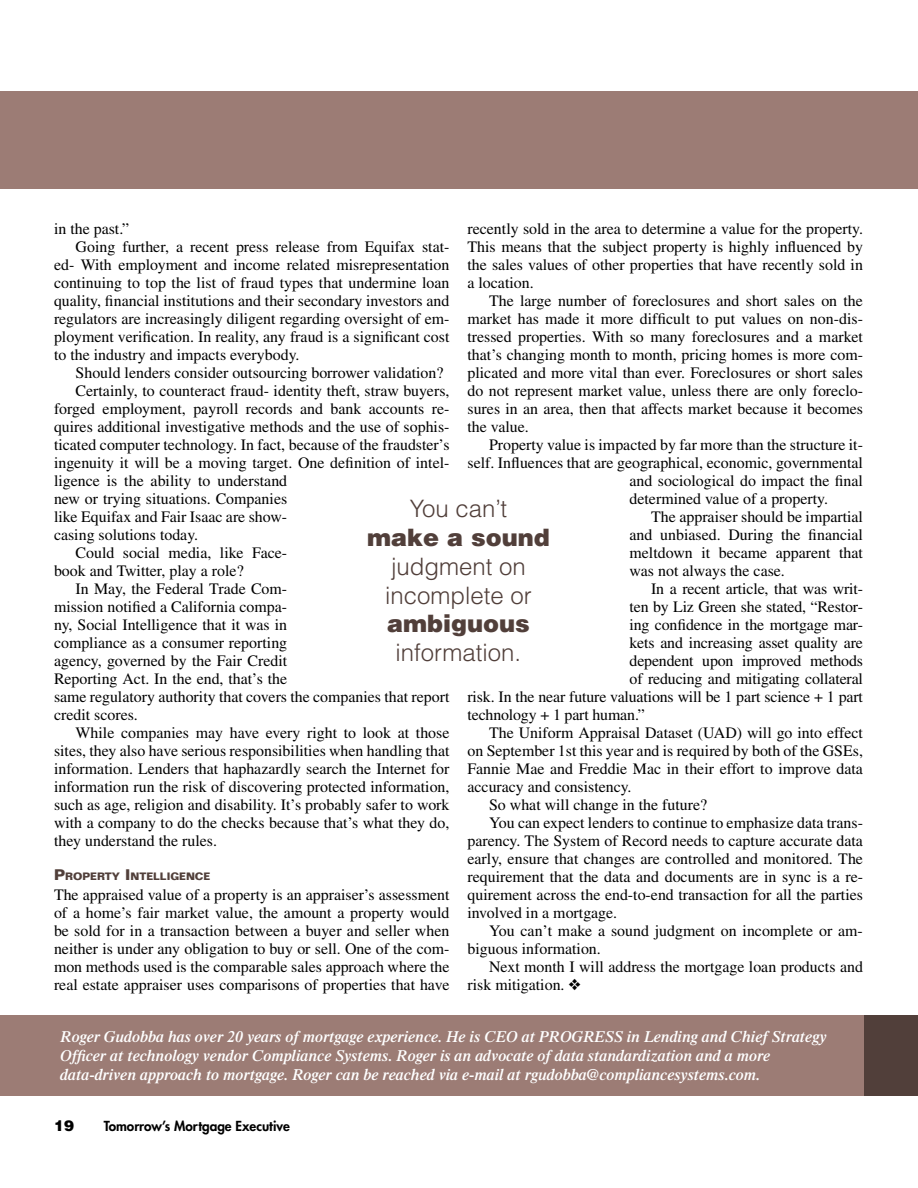
<style>
.page{position:relative;width:918px;height:1188px;background:#fff}
.page>*{position:absolute;margin:0;border:0;box-sizing:border-box;transform-origin:0 0}
.t1{font:300 24px/28.8px "Helvetica";color:#513f3a}
.t2{font:900 24px "Helvetica";color:#513f3a}
.t3{font:15.9px/18px "Times";color:#000;text-align:justify}
.t4{font:italic 600 15.9px/19px "Times";color:#fff}
.t5{font:900 15px "Helvetica";color:#000}
.t6{font:800 13.5px "Futura";color:#000}
.t7{font:700 10.5px "Folio";color:#513f3a}
.s1{font-size:15px}
</style>
<div class="page">
<div style="left:0;top:1015px;width:918px;height:81px;background:#9c7c75"></div>
<div style="left:865px;top:1015px;width:53px;height:81px;background:#513f3a"></div>
<div style="left:0;top:91px;width:918px;height:98px;background:#9c7c75"></div>
<p class="t3" style="left:468px;top:220px;width:397px">recently sold in the area to determine a value for the property.<br>This means that the subject property is highly influenced by the sales values of other properties that have recently sold in a location.</p>
<p class="t3" style="left:468px;top:292px;width:397px;text-indent:22px">The large number of foreclosures and short sales on the market has made it more difficult to put values on non-dis&shy;tressed properties. With so many foreclosures and a market that’s changing month to month, pricing homes is more com&shy;plicated and more vital than ever. Foreclosures or short sales do not represent market value, unless there are only foreclo&shy;sures in an area, then that affects market because it becomes the value.</p>
<p class="t3" style="left:489px;top:436px;width:375px">Property value is impacted by far more than the structure it-</p>
<p class="t3" style="left:468px;top:454px;width:397px">self. Influences that are geographical, economic, governmental</p>
<p class="t3" style="left:630px;top:472px;width:235px">and sociological do impact the final</p>
<p class="t3" style="left:630px;top:490px;width:200px">determined value of a property.</p>
<p class="t3" style="left:651px;top:508px;width:213px">The appraiser should be impartial</p>
<p class="t3" style="left:630px;top:526px;width:235px">and unbiased. During the financial</p>
<p class="t3" style="left:630px;top:544px;width:235px">meltdown it became apparent that</p>
<p class="t3" style="left:630px;top:562px;width:157px">was not always the case.</p>
<p class="t3" style="left:651px;top:580px;width:213px">In a recent article, that was writ-</p>
<p class="t3" style="left:630px;top:598px;width:235px">ten by Liz Green she stated, “Restor-</p>
<p class="t3" style="left:630px;top:616px;width:235px">ing confidence in the mortgage mar-</p>
<p class="t3" style="left:630px;top:634px;width:235px">kets and increasing asset quality are</p>
<p class="t3" style="left:630px;top:652px;width:235px">dependent upon improved methods</p>
<p class="t3" style="left:630px;top:670px;width:235px">of reducing and mitigating collateral</p>
<p class="t3" style="left:468px;top:688px;width:397px">risk. In the near future valuations will be 1 part science + 1 part</p>
<p class="t3" style="left:468px;top:706px;width:179px">technology + 1 part human.”</p>
<p class="t3" style="left:489px;top:724px;width:375px">The Uniform Appraisal Dataset (UAD) will go into effect</p>
<p class="t3" style="left:468px;top:742px;width:397px">on September 1st this year and is required by both of the GSEs,</p>
<p class="t3" style="left:468px;top:760px;width:397px">Fannie Mae and Freddie Mac in their effort to improve data</p>
<p class="t3" style="left:468px;top:778px;width:166px">accuracy and consistency.</p>
<p class="t3" style="left:489px;top:796px;width:220px">So what will change in the future?</p>
<p class="t3" style="left:489px;top:814px;width:375px">You can expect lenders to continue to emphasize data trans-</p>
<p class="t3" style="left:468px;top:832px;width:397px">parency. The System of Record needs to capture accurate data</p>
<p class="t3" style="left:468px;top:850px;width:397px">early, ensure that changes are controlled and monitored. The</p>
<p class="t3" style="left:468px;top:868px;width:397px">requirement that the data and documents are in sync is a re-</p>
<p class="t3" style="left:468px;top:886px;width:397px">quirement across the end-to-end transaction for all the parties</p>
<p class="t3" style="left:468px;top:904px;width:151px">involved in a mortgage.</p>
<p class="t3" style="left:489px;top:922px;width:375px">You can’t make a sound judgment on incomplete or am-</p>
<p class="t3" style="left:468px;top:940px;width:135px">biguous information.</p>
<p class="t3" style="left:489px;top:958px;width:375px">Next month I will address the mortgage loan products and</p>
<p class="t3" style="left:468px;top:976px;width:115px">risk mitigation. ❖</p>
<p class="t4" style="left:60px;top:1027px;width:768px">Roger Gudobba has over 20 years of mortgage experience. He is CEO at PROGRESS in Lending and Chief Strategy<br>Officer at technology vendor Compliance Systems. Roger is an advocate of data standardization and a more data-driven approach to mortgage. Roger can be reached via e-mail at rgudobba@compliancesystems.com.</p>
<p class="t3" style="left:54px;top:220px;width:77px">in the past.”</p>
<p class="t3" style="left:76px;top:238px;width:375px">Going further, a recent press release from Equifax stat-</p>
<p class="t3" style="left:54px;top:256px;width:397px">ed- With employment and income related misrepresentation</p>
<p class="t3" style="left:54px;top:274px;width:397px">continuing to top the list of fraud types that undermine loan</p>
<p class="t3" style="left:54px;top:292px;width:397px">quality, financial institutions and their secondary investors and</p>
<p class="t3" style="left:54px;top:310px;width:397px">regulators are increasingly diligent regarding oversight of em-</p>
<p class="t3" style="left:54px;top:328px;width:397px">ployment verification. In reality, any fraud is a significant cost</p>
<p class="t3" style="left:54px;top:346px;width:247px">to the industry and impacts everybody.</p>
<p class="t3" style="left:76px;top:364px;width:369px">Should lenders consider outsourcing borrower validation?</p>
<p class="t3" style="left:76px;top:382px;width:375px">Certainly, to counteract fraud- identity theft, straw buyers,</p>
<p class="t3" style="left:54px;top:400px;width:397px">forged employment, payroll records and bank accounts re-</p>
<p class="t3" style="left:54px;top:418px;width:397px">quires additional investigative methods and the use of sophis-</p>
<p class="t3" style="left:54px;top:436px;width:397px">ticated computer technology. In fact, because of the fraudster’s</p>
<p class="t3" style="left:54px;top:454px;width:397px">ingenuity it will be a moving target. One definition of intel-</p>
<p class="t3" style="left:54px;top:472px;width:235px">ligence is the ability to understand</p>
<p class="t3" style="left:54px;top:490px;width:235px">new or trying situations. Companies</p>
<p class="t3" style="left:54px;top:508px;width:235px">like Equifax and Fair Isaac are show-</p>
<p class="t3" style="left:54px;top:526px;width:146px">casing solutions today.</p>
<p class="t3" style="left:76px;top:544px;width:213px">Could social media, like Face-</p>
<p class="t3" style="left:54px;top:562px;width:191px">book and Twitter, play a role?</p>
<p class="t3" style="left:76px;top:580px;width:213px">In May, the Federal Trade Com-</p>
<p class="t3" style="left:54px;top:598px;width:235px">mission notified a California compa-</p>
<p class="t3" style="left:54px;top:616px;width:235px">ny, Social Intelligence that it was in</p>
<p class="t3" style="left:54px;top:634px;width:235px">compliance as a consumer reporting</p>
<p class="t3" style="left:54px;top:652px;width:235px">agency, governed by the Fair Credit</p>
<p class="t3" style="left:54px;top:670px;width:235px">Reporting Act. In the end, that’s the</p>
<p class="t3" style="left:54px;top:688px;width:397px">same regulatory authority that covers the companies that report</p>
<p class="t3" style="left:54px;top:706px;width:85px">credit scores.</p>
<p class="t3" style="left:76px;top:724px;width:375px">While companies may have every right to look at those</p>
<p class="t3" style="left:54px;top:742px;width:397px">sites, they also have serious responsibilities when handling that</p>
<p class="t3" style="left:54px;top:760px;width:397px">information. Lenders that haphazardly search the Internet for</p>
<p class="t3" style="left:54px;top:778px;width:397px">information run the risk of discovering protected information,</p>
<p class="t3" style="left:54px;top:796px;width:397px">such as age, religion and disability. It’s probably safer to work</p>
<p class="t3" style="left:54px;top:814px;width:397px">with a company to do the checks because that’s what they do,</p>
<p class="t3" style="left:54px;top:832px;width:165px">they understand the rules.</p>
<p class="t7" style="left:54px;top:870px;width:158px"><span class="s1">P</span>ROPERTY <span class="s1">I</span>NTELLIGENCE</p>
<p class="t3" style="left:54px;top:886px;width:397px">The appraised value of a property is an appraiser’s assessment of a home’s fair market value, the amount a property would be sold for in a transaction between a buyer and seller when neither is under any obligation to buy or sell. One of the com&shy;mon methods used is the comparable sales approach where the real estate appraiser uses comparisons of properties that have</p>
<h1 class="t1" style="left:410px;top:494px;width:99px">You can’t</h1>
<h1 class="t2" style="left:367px;top:522px;width:184px">make a sound</h1>
<h1 class="t1" style="left:385px;top:552px;width:148px">judgment on incomplete or</h1>
<h1 class="t2" style="left:387px;top:608px;width:144px">ambiguous</h1>
<h1 class="t1" style="left:396px;top:638px;width:127px">information.</h1>
<p class="t5" style="left:54px;top:1115px;width:22px">19</p>
<p class="t6" style="left:104px;top:1117px;width:187px">Tomorrow’s Mortgage Executive</p>
</div>
